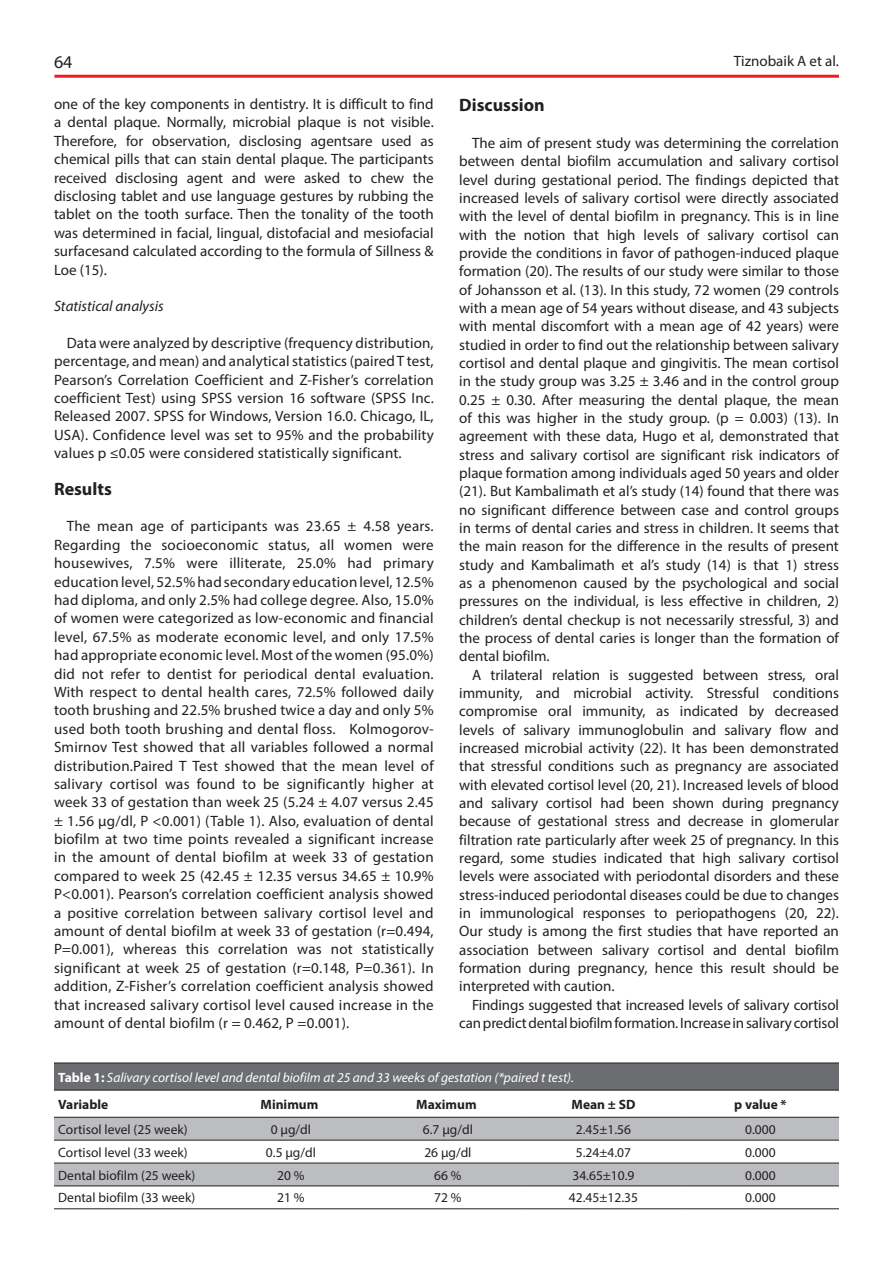
<style>
.page{position:relative;width:893px;height:1263px;background:#fff}
.page>*{position:absolute;margin:0;border:0;box-sizing:border-box;transform-origin:0 0}
.t1{font:700 18px "Myriad Pro";color:#231f20}
.t2{font:18px "Myriad Pro";color:#231f20}
.t3{font:15px/18.3px "Myriad Pro";color:#231f20;text-align:justify}
.t4{font:italic 15px "Myriad Pro";color:#231f20}
.t5{font:13.5px "Myriad Pro";color:#231f20}
.t6{font:italic 13.5px/27.2px "Myriad Pro";color:#fff}
.t7{font:700 13.5px "Myriad Pro";color:#231f20}
.s1{font-weight:700;font-style:normal}
.s2{font-weight:700;font-style:normal;color:#231f20}
</style>
<div class="page">
<hr style="left:54px;top:75px;width:785px;height:3px;background:#ee1d23">
<div style="left:54px;top:1063px;width:785px;height:27px;background:#6c6d70"></div>
<svg style="left:54px;top:1116px;width:785px;height:1px"></svg>
<div style="left:54px;top:1118px;width:785px;height:22px;background:#bcbdc0"></div>
<svg style="left:54px;top:1162px;width:785px;height:24px;background:#b6b7ba"></svg>
<hr style="left:54px;top:1140px;width:157px;height:1px;background:#231f20">
<hr style="left:211px;top:1140px;width:157px;height:1px;background:#231f20">
<hr style="left:368px;top:1140px;width:157px;height:1px;background:#231f20">
<hr style="left:525px;top:1140px;width:157px;height:1px;background:#231f20">
<hr style="left:682px;top:1140px;width:157px;height:1px;background:#231f20">
<hr style="left:54px;top:1163px;width:157px;height:1px;background:#231f20">
<hr style="left:211px;top:1163px;width:157px;height:1px;background:#231f20">
<hr style="left:368px;top:1163px;width:157px;height:1px;background:#231f20">
<hr style="left:525px;top:1163px;width:157px;height:1px;background:#231f20">
<hr style="left:682px;top:1163px;width:157px;height:1px;background:#231f20">
<hr style="left:54px;top:1186px;width:157px;height:1px;background:#231f20">
<hr style="left:211px;top:1186px;width:157px;height:1px;background:#231f20">
<hr style="left:368px;top:1186px;width:157px;height:1px;background:#231f20">
<hr style="left:525px;top:1186px;width:157px;height:1px;background:#231f20">
<hr style="left:682px;top:1186px;width:157px;height:1px;background:#231f20">
<hr style="left:54px;top:1208px;width:157px;height:1px;background:#231f20">
<hr style="left:211px;top:1208px;width:157px;height:1px;background:#231f20">
<hr style="left:368px;top:1208px;width:157px;height:1px;background:#231f20">
<hr style="left:525px;top:1208px;width:157px;height:1px;background:#231f20">
<hr style="left:682px;top:1208px;width:157px;height:1px;background:#231f20">
<hr style="left:54px;top:1063px;width:157px;height:1px;background:#231f20">
<hr style="left:211px;top:1063px;width:157px;height:1px;background:#231f20">
<hr style="left:368px;top:1063px;width:157px;height:1px;background:#231f20">
<hr style="left:525px;top:1063px;width:157px;height:1px;background:#231f20">
<hr style="left:682px;top:1063px;width:157px;height:1px;background:#231f20">
<hr style="left:54px;top:1090px;width:157px;height:1px;background:#231f20">
<hr style="left:211px;top:1090px;width:157px;height:1px;background:#231f20">
<hr style="left:368px;top:1090px;width:157px;height:1px;background:#231f20">
<hr style="left:525px;top:1090px;width:157px;height:1px;background:#231f20">
<hr style="left:682px;top:1090px;width:157px;height:1px;background:#231f20">
<hr style="left:54px;top:1117px;width:157px;height:1px;background:#231f20">
<hr style="left:211px;top:1117px;width:157px;height:1px;background:#231f20">
<hr style="left:368px;top:1117px;width:157px;height:1px;background:#231f20">
<hr style="left:525px;top:1117px;width:157px;height:1px;background:#231f20">
<hr style="left:682px;top:1117px;width:157px;height:1px;background:#231f20">
<p class="t2" style="left:54px;top:51px;width:20px">64</p>
<p class="t3" style="left:734px;top:51px;width:106px">Tiznobaik A et al.</p>
<p class="t3" style="left:54px;top:95px;width:381px">one of the key components in dentistry. It is difficult to find a dental plaque. Normally, microbial plaque is not visible.<br>Therefore, for observation, disclosing agentsare used as chemical pills that can stain dental plaque. The participants received disclosing agent and were asked to chew the disclosing tablet and use language gestures by rubbing the tablet on the tooth surface. Then the tonality of the tooth was determined in facial, lingual, distofacial and mesiofacial surfacesand calculated according to the formula of Sillness &amp; Loe (15).</p>
<p class="t4" style="left:54px;top:297px;width:111px">Statistical analysis</p>
<p class="t3" style="left:54px;top:333px;width:381px;text-indent:13px">Data were analyzed by descriptive (frequency distribution, percentage, and mean) and analytical statistics (paired T test, Pearson’s Correlation Coefficient and Z-Fisher’s correlation coefficient Test) using SPSS version 16 software (SPSS Inc.<br>Released 2007. SPSS for Windows, Version 16.0. Chicago, IL, USA). Confidence level was set to 95% and the probability values p ≤0.05 were considered statistically significant.</p>
<p class="t1" style="left:54px;top:477px;width:59px">Results</p>
<p class="t3" style="left:54px;top:517px;width:381px;text-indent:13px">The mean age of participants was 23.65 ± 4.58 years.<br>Regarding the socioeconomic status, all women were housewives, 7.5% were illiterate, 25.0% had primary education level, 52.5% had secondary education level, 12.5% had diploma, and only 2.5% had college degree. Also, 15.0% of women were categorized as low-economic and financial level, 67.5% as moderate economic level, and only 17.5% had appropriate economic level. Most of the women (95.0%) did not refer to dentist for periodical dental evaluation.<br>With respect to dental health cares, 72.5% followed daily tooth brushing and 22.5% brushed twice a day and only 5% used both tooth brushing and dental floss. Kolmogorov-Smirnov Test showed that all variables followed a normal distribution.Paired T Test showed that the mean level of salivary cortisol was found to be significantly higher at week 33 of gestation than week 25 (5.24 ± 4.07 versus 2.45 ± 1.56 µg/dl, P &lt;0.001) (Table 1). Also, evaluation of dental biofilm at two time points revealed a significant increase in the amount of dental biofilm at week 33 of gestation compared to week 25 (42.45 ± 12.35 versus 34.65 ± 10.9% P&lt;0.001). Pearson’s correlation coefficient analysis showed a positive correlation between salivary cortisol level and amount of dental biofilm at week 33 of gestation (r=0.494, P=0.001), whereas this correlation was not statistically significant at week 25 of gestation (r=0.148, P=0.361). In addition, Z-Fisher’s correlation coefficient analysis showed that increased salivary cortisol level caused increase in the amount of dental biofilm (r = 0.462, P =0.001).</p>
<p class="t1" style="left:459px;top:93px;width:87px">Discussion</p>
<p class="t3" style="left:459px;top:134px;width:381px;text-indent:13px">The aim of present study was determining the correlation between dental biofilm accumulation and salivary cortisol level during gestational period. The findings depicted that increased levels of salivary cortisol were directly associated with the level of dental biofilm in pregnancy. This is in line with the notion that high levels of salivary cortisol can provide the conditions in favor of pathogen-induced plaque formation (20). The results of our study were similar to those of Johansson et al. (13). In this study, 72 women (29 controls with a mean age of 54 years without disease, and 43 subjects with mental discomfort with a mean age of 42 years) were studied in order to find out the relationship between salivary cortisol and dental plaque and gingivitis. The mean cortisol in the study group was 3.25 ± 3.46 and in the control group 0.25 ± 0.30. After measuring the dental plaque, the mean of this was higher in the study group. (p = 0.003) (13). In agreement with these data, Hugo et al, demonstrated that stress and salivary cortisol are significant risk indicators of plaque formation among individuals aged 50 years and older (21). But Kambalimath et al’s study (14) found that there was no significant difference between case and control groups in terms of dental caries and stress in children. It seems that the main reason for the difference in the results of present study and Kambalimath et al’s study (14) is that 1) stress as a phenomenon caused by the psychological and social pressures on the individual, is less effective in children, 2) children’s dental checkup is not necessarily stressful, 3) and the process of dental caries is longer than the formation of dental biofilm.</p>
<p class="t3" style="left:459px;top:665px;width:381px;text-indent:13px">A trilateral relation is suggested between stress, oral immunity, and microbial activity. Stressful conditions compromise oral immunity, as indicated by decreased levels of salivary immunoglobulin and salivary flow and increased microbial activity (22). It has been demonstrated that stressful conditions such as pregnancy are associated with elevated cortisol level (20, 21). Increased levels of blood and salivary cortisol had been shown during pregnancy because of gestational stress and decrease in glomerular filtration rate particularly after week 25 of pregnancy. In this regard, some studies indicated that high salivary cortisol levels were associated with periodontal disorders and these stress-induced periodontal diseases could be due to changes in immunological responses to periopathogens (20, 22).<br>Our study is among the first studies that have reported an association between salivary cortisol and dental biofilm formation during pregnancy, hence this result should be interpreted with caution.</p>
<p class="t3" style="left:459px;top:995px;width:381px;text-align:right">Findings suggested that increased levels of salivary cortisol can predict dental biofilm formation. Increase in salivary cortisol</p>
<p class="t6" style="left:58px;top:1063px;width:517px"><span class="s1">Table 1:</span> Salivary cortisol level and dental biofilm at 25 and 33 weeks of gestation (*paired t test).<br><span class="s2">Variable</span></p>
<p class="t7" style="left:261px;top:1095px;width:59px">Minimum</p>
<p class="t7" style="left:416px;top:1095px;width:62px">Maximum</p>
<p class="t7" style="left:572px;top:1095px;width:65px">Mean ± SD</p>
<p class="t7" style="left:734px;top:1095px;width:54px">p value *</p>
<p class="t5" style="left:58px;top:1121px;width:131px">Cortisol level (25 week)</p>
<p class="t5" style="left:271px;top:1121px;width:42px">0 µg/dl</p>
<p class="t5" style="left:423px;top:1121px;width:51px">6.7 µg/dl</p>
<p class="t5" style="left:576px;top:1121px;width:57px">2.45±1.56</p>
<p class="t5" style="left:745px;top:1121px;width:32px">0.000</p>
<p class="t5" style="left:58px;top:1144px;width:131px">Cortisol level (33 week)</p>
<p class="t5" style="left:266px;top:1144px;width:51px">0.5 µg/dl</p>
<p class="t5" style="left:424px;top:1144px;width:49px">26 µg/dl</p>
<p class="t5" style="left:576px;top:1144px;width:57px">5.24±4.07</p>
<p class="t5" style="left:745px;top:1144px;width:32px">0.000</p>
<p class="t5" style="left:58px;top:1167px;width:138px">Dental biofilm (25 week)</p>
<p class="t5" style="left:277px;top:1167px;width:29px">20 %</p>
<p class="t5" style="left:434px;top:1167px;width:29px">66 %</p>
<p class="t5" style="left:572px;top:1167px;width:64px">34.65±10.9</p>
<p class="t5" style="left:745px;top:1167px;width:32px">0.000</p>
<p class="t5" style="left:58px;top:1189px;width:138px">Dental biofilm (33 week)</p>
<p class="t5" style="left:277px;top:1189px;width:29px">21 %</p>
<p class="t5" style="left:434px;top:1189px;width:29px">72 %</p>
<p class="t5" style="left:569px;top:1189px;width:71px">42.45±12.35</p>
<p class="t5" style="left:745px;top:1189px;width:32px">0.000</p>
</div>
